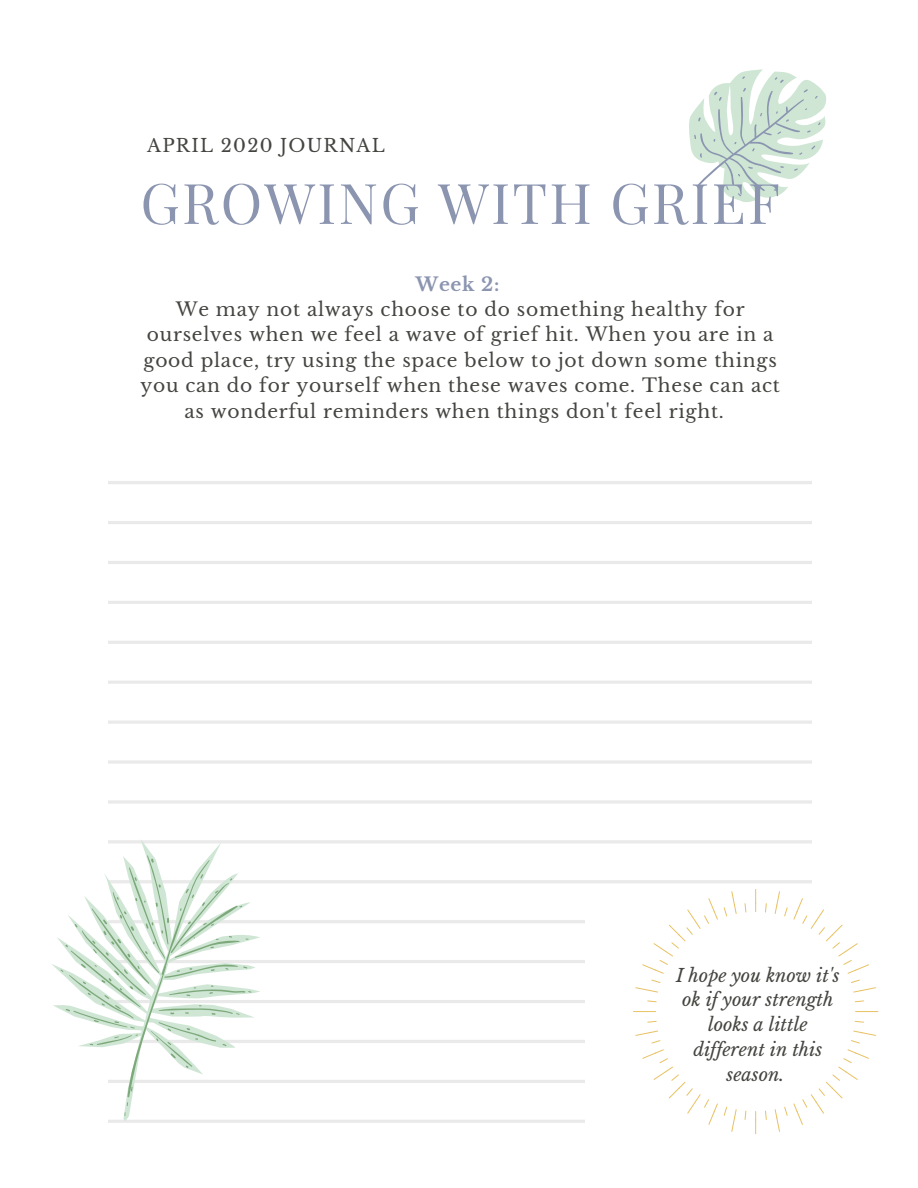
<style>
.page{position:relative;width:918px;height:1188px;background:#fff}
.page>*{position:absolute;margin:0;border:0;box-sizing:border-box;transform-origin:0 0}
.t1{font:56.1px "Playfair Display";letter-spacing:.04em;color:#8b95b0}
.t2{font:18.6px "Libre Baskerville";letter-spacing:.04em;color:#444440}
.t3{font:700 18.6px "Libre Baskerville";color:#8b95b0}
.t4{font:italic 18px/24.8px "Libre Baskerville";color:#444440;text-align:center}
.t5{font:18px "Libre Baskerville";letter-spacing:.07em;color:#444440}
</style>
<div class="page">
<svg style="left:855px;top:1011px;width:23px;height:1px"></svg>
<svg style="left:855px;top:1000px;width:9px;height:2px"></svg>
<svg style="left:855px;top:1021px;width:9px;height:2px"></svg>
<svg style="left:851px;top:980px;width:25px;height:13px"></svg>
<svg style="left:775px;top:1031px;width:101px;height:101px"></svg>
<svg style="left:775px;top:891px;width:94px;height:83px"></svg>
<svg style="left:765px;top:1111px;width:2px;height:9px"></svg>
<svg style="left:765px;top:903px;width:2px;height:10px"></svg>
<svg style="left:755px;top:1111px;width:1px;height:23px"></svg>
<svg style="left:755px;top:889px;width:1px;height:23px"></svg>
<svg style="left:724px;top:891px;width:13px;height:25px"></svg>
<svg style="left:724px;top:1107px;width:13px;height:25px"></svg>
<svg style="left:647px;top:1000px;width:10px;height:2px"></svg>
<svg style="left:647px;top:1021px;width:10px;height:2px"></svg>
<svg style="left:642px;top:898px;width:76px;height:76px"></svg>
<svg style="left:635px;top:980px;width:25px;height:13px"></svg>
<svg style="left:635px;top:1031px;width:83px;height:94px"></svg>
<svg style="left:633px;top:1011px;width:23px;height:1px"></svg>
<svg style="left:689px;top:69px;width:137px;height:133px"></svg>
<svg style="left:52px;top:839px;width:208px;height:282px"></svg>
<svg style="left:61px;top:855px;width:191px;height:261px"></svg>
<p class="t5" style="left:147px;top:134px;width:239px">APRIL 2020 JOURNAL</p>
<h1 class="t1" style="left:140px;top:163px;width:641px">GROWING WITH GRIEF</h1>
<p class="t3" style="left:415px;top:273px;width:85px">Week 2:</p>
<p class="t2" style="left:176px;top:298px;width:570px">We may not always choose to do something healthy for</p>
<p class="t2" style="left:147px;top:323px;width:628px">ourselves when we feel a wave of grief hit. When you are in a</p>
<p class="t2" style="left:143px;top:349px;width:635px">good place, try using the space below to jot down some things</p>
<p class="t2" style="left:140px;top:374px;width:641px">you can do for yourself when these waves come. These can act</p>
<p class="t2" style="left:184px;top:400px;width:541px">as wonderful reminders when things don't feel right.</p>
<p class="t4" style="left:676px;top:963px;width:165px">I hope you know it's ok if your strength looks a little<br>dif erent in this season.</p>
</div>
